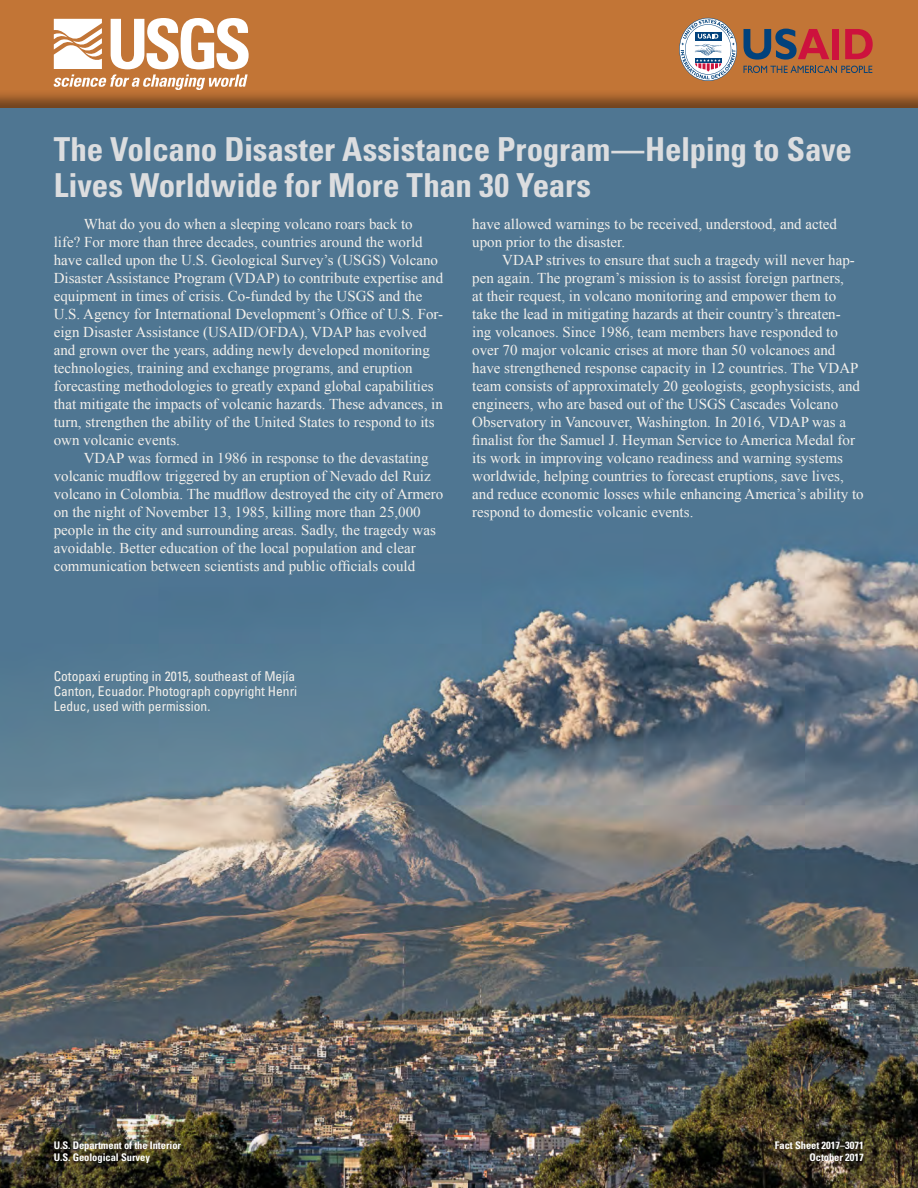
<style>
.page{position:relative;width:918px;height:1188px;background:#fff}
.page>*{position:absolute;margin:0;border:0;box-sizing:border-box;transform-origin:0 0}
.t1{font:700 condensed 33px/36px "Univers";letter-spacing:-.01em;color:#dcdddf}
.Body_Text{font:15px/18px "Times New Roman";color:#f3f0eb}
.PhotoCredit{font:condensed 13.5px/15px "Univers";color:#f3f0eb}
.DBID{font:700 condensed 10.5px "Univers";letter-spacing:-.005em;color:#fff}
.Series{font:700 condensed 10.5px "Univers";letter-spacing:-.005em;color:#fff}
</style>
<div class="page">
<img style="left:0;top:110px;width:918px;height:1078px">
<div style="left:0;top:0;width:918px;height:110px;background:#231f20;opacity:.5"></div>
<svg style="left:54px;top:18px;width:195px;height:72px"></svg>
<svg style="left:744px;top:66px;width:128px;height:7px"></svg>
<svg style="left:744px;top:29px;width:85px;height:31px;background:#85534d"></svg>
<div style="left:832px;top:29px;width:7px;height:30px;background:#cd123d"></div>
<svg style="left:845px;top:29px;width:28px;height:30px"></svg>
<svg style="left:679px;top:18px;width:58px;height:63px"></svg>
<p class="t1" style="left:54px;top:131px;width:800px">The Volcano Disaster Assistance Program—Helping to Save<br>Lives Worldwide for More Than 30 Years</p>
<p class="Body_Text" style="left:54px;top:214px;width:391px;text-indent:30px">What do you do when a sleeping volcano roars back to<br>life? For more than three decades, countries around the world have called upon the U.S. Geological Survey’s (USGS) Volcano Disaster Assistance Program (VDAP) to contribute expertise and equipment in times of crisis. Co-funded by the USGS and the U.S. Agency for International Development’s Office of U.S. For&shy;eign Disaster Assistance (USAID/OFDA), VDAP has evolved and grown over the years, adding newly developed monitoring technologies, training and exchange programs, and eruption forecasting methodologies to greatly expand global capabilities that mitigate the impacts of volcanic hazards. These advances, in turn, strengthen the ability of the United States to respond to its own volcanic events.</p>
<p class="Body_Text" style="left:54px;top:448px;width:391px;text-indent:30px">VDAP was formed in 1986 in response to the devastating volcanic mudflow triggered by an eruption of Nevado del Ruiz volcano in Colombia. The mudflow destroyed the city of Armero on the night of November 13, 1985, killing more than 25,000 people in the city and surrounding areas. Sadly, the tragedy was avoidable. Better education of the local population and clear communication between scientists and public officials could</p>
<p class="Body_Text" style="left:472px;top:214px;width:366px">have allowed warnings to be received, understood, and acted upon prior to the disaster.</p>
<p class="Body_Text" style="left:472px;top:250px;width:393px;text-indent:30px">VDAP strives to ensure that such a tragedy will never hap&shy;pen again. The program’s mission is to assist foreign partners,<br>at their request, in volcano monitoring and empower them to take the lead in mitigating hazards at their country’s threaten&shy;ing volcanoes. Since 1986, team members have responded to over 70 major volcanic crises at more than 50 volcanoes and have strengthened response capacity in 12 countries. The VDAP team consists of approximately 20 geologists, geophysicists, and engineers, who are based out of the USGS Cascades Volcano Observatory in Vancouver, Washington. In 2016, VDAP was a finalist for the Samuel J. Heyman Service to America Medal for its work in improving volcano readiness and warning systems worldwide, helping countries to forecast eruptions, save lives, and reduce economic losses while enhancing America’s ability to respond to domestic volcanic events.</p>
<p class="PhotoCredit" style="left:54px;top:669px;width:245px">Cotopaxi erupting in 2015, southeast of Mejía<br>Canton, Ecuador. Photograph copyright Henri<br>Leduc, used with permission.</p>
<p class="DBID" style="left:54px;top:1139px;width:129px">U.S. Department of the Interior</p>
<p class="DBID" style="left:54px;top:1151px;width:98px">U.S. Geological Survey</p>
<p class="Series" style="left:775px;top:1139px;width:90px">Fact Sheet 2017–3071</p>
<p class="Series" style="left:809px;top:1151px;width:56px">October 2017</p>
</div>
